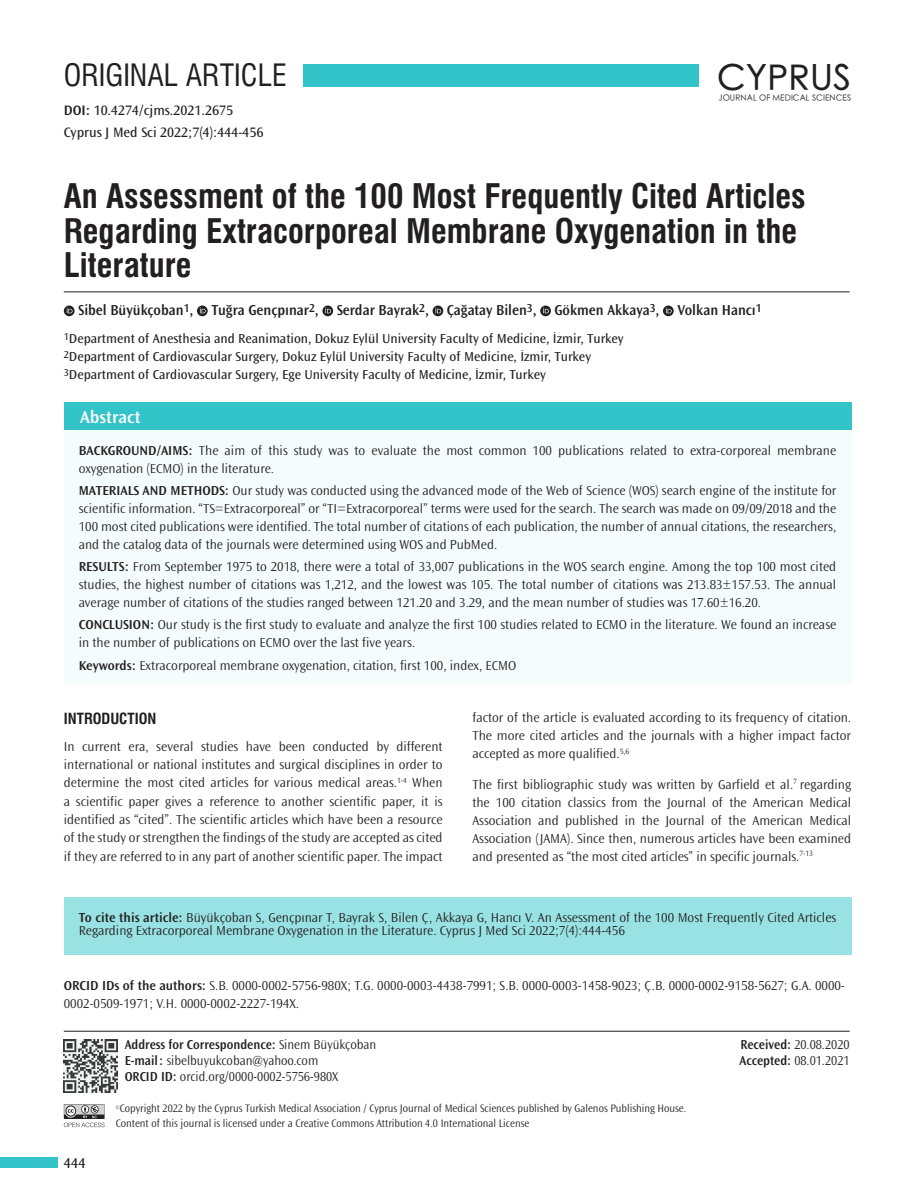
<style>
.page{position:relative;width:915px;height:1191px;background:#fff}
.page>*{position:absolute;margin:0;border:0;box-sizing:border-box;transform-origin:0 0}
.t1{font:500 35.1px "ST Heiti SC";letter-spacing:.01em;color:#231f20}
.BASLIK{font:33px/34.5px "Swiss Condensed Bold Tr";color:#231f20}
.TARZ{font:30px "Swiss Condensed Tr";color:#231f20}
.t2{font:600 18px "Ocean Sans Std";color:#fff}
.YAZARLAR{font:600 15px "Ocean Sans Std";color:#231f20;scale:.96 1}
.ARA_BASLIK{font:15px "Swiss Condensed Bold Tr";color:#231f20}
.t3{font:15px "Ocean Sans Std";color:#231f20}
.KISA_AD{font:14.25px "Ocean Sans Std";color:#231f20}
.DOI{font:14.25px "Ocean Sans Std";color:#231f20}
.OZET{font:300 13.5px/18px "Ocean Sans Std";color:#231f20}
.YAZI{font:300 13.5px/18.3px "Ocean Sans Std";color:#231f20;text-align:justify}
.KURUM{font:13.5px "Ocean Sans Std";color:#231f20}
.CİTE_AS{font:300 13.5px/13.5px "Ocean Sans Std";color:#231f20}
.ORCID{font:300 13.5px/18px "Ocean Sans Std";color:#231f20}
.YAZI-2{font:300 13.5px "Ocean Sans Std";color:#231f20;scale:.95 1}
.t4{font:600 13.5px "Ocean Sans Std";color:#231f20;scale:.95 1}
.t5{font:300 11.25px/15px "Ocean Sans Std";color:#231f20;scale:.95 1}
.t6{font:300 8.25px "ST Heiti SC";letter-spacing:.01em;color:#231f20}
.t7{font:300 4.8px "Ocean Sans Std";color:#231f20;scale:.95 1}
.s1{font-weight:600}
.s2{font-weight:300}
</style>
<div class="page">
<svg style="left:64px;top:1104px;width:40px;height:23px"></svg>
<div style="left:0;top:1157px;width:57px;height:11px;background:#33c4c9"></div>
<img style="left:64px;top:1039px;width:53px;height:53px">
<svg style="left:64px;top:305px;width:10px;height:11px"></svg>
<svg style="left:67px;top:307px;width:5px;height:6px"></svg>
<svg style="left:197px;top:305px;width:11px;height:11px"></svg>
<svg style="left:200px;top:307px;width:5px;height:6px"></svg>
<svg style="left:322px;top:305px;width:11px;height:11px"></svg>
<svg style="left:325px;top:307px;width:6px;height:6px"></svg>
<svg style="left:432px;top:305px;width:11px;height:11px"></svg>
<svg style="left:435px;top:307px;width:6px;height:6px"></svg>
<svg style="left:540px;top:305px;width:10px;height:11px"></svg>
<svg style="left:543px;top:307px;width:5px;height:6px"></svg>
<svg style="left:662px;top:305px;width:11px;height:11px"></svg>
<svg style="left:665px;top:307px;width:6px;height:6px"></svg>
<hr style="left:64px;top:291px;width:785px;height:1px;background:#231f20">
<div style="left:64px;top:402px;width:786px;height:28px;background:#33c4c9"></div>
<hr style="left:64px;top:1030px;width:785px;height:1px;background:#231f20">
<div style="left:64px;top:430px;width:786px;height:254px;background:#f5fcfc"></div>
<div style="left:64px;top:897px;width:786px;height:57px;background:#99e2e4"></div>
<div style="left:303px;top:64px;width:396px;height:22px;background:#33c4c9"></div>
<p class="TARZ" style="left:64px;top:57px;width:224px">ORIGINAL ARTICLE</p>
<p class="DOI" style="left:64px;top:102px;width:171px"><span class="s1">DOI:</span> 10.4274/cjms.2021.2675</p>
<p class="KISA_AD" style="left:64px;top:124px;width:201px">Cyprus J Med Sci 2022;7(4):444-456</p>
<p class="t1" style="left:717px;top:60px;width:135px">CYPRUS</p>
<p class="t6" style="left:718px;top:91px;width:134px">JOURNAL OF MEDICAL SCIENCES</p>
<p class="BASLIK" style="left:64px;top:179px;width:743px">An Assessment of the 100 Most Frequently Cited Articles<br>Regarding Extracorporeal Membrane Oxygenation in the<br>Literature</p>
<p class="YAZARLAR" style="left:78px;top:302px;width:713px">Sibel Büyükçoban<sup>1</sup>, Tuğra Gençpınar<sup>2</sup>, Serdar Bayrak<sup>2</sup>, Çağatay Bilen<sup>3</sup>, Gökmen Akkaya<sup>3</sup>, Volkan Hancı<sup>1</sup></p>
<p class="KURUM" style="left:64px;top:331px;width:561px"><sup>1</sup>Department of Anesthesia and Reanimation, Dokuz Eylül University Faculty of Medicine, İzmir, Turkey</p>
<p class="KURUM" style="left:64px;top:349px;width:528px"><sup>2</sup>Department of Cardiovascular Surgery, Dokuz Eylül University Faculty of Medicine, İzmir, Turkey</p>
<p class="KURUM" style="left:64px;top:367px;width:483px"><sup>3</sup>Department of Cardiovascular Surgery, Ege University Faculty of Medicine, İzmir, Turkey</p>
<p class="t2" style="left:80px;top:407px;width:62px">Abstract</p>
<p class="OZET" style="left:79px;top:441px;width:758px"><span class="s1">BACKGROUND/AIMS:</span> The aim of this study was to evaluate the most common 100 publications related to extra-corporeal membrane oxygenation (ECMO) in the literature.</p>
<p class="OZET" style="left:79px;top:481px;width:758px;text-align:justify"><span class="s1">MATERIALS AND METHODS:</span> Our study was conducted using the advanced mode of the Web of Science (WOS) search engine of the institute for scientific information. “TS=Extracorporeal” or “TI=Extracorporeal” terms were used for the search. The search was made on 09/09/2018 and the 100 most cited publications were identified. The total number of citations of each publication, the number of annual citations, the researchers, and the catalog data of the journals were determined using WOS and PubMed.</p>
<p class="OZET" style="left:79px;top:558px;width:758px;text-align:justify"><span class="s1">RESULTS:</span> From September 1975 to 2018, there were a total of 33,007 publications in the WOS search engine. Among the top 100 most cited studies, the highest number of citations was 1,212, and the lowest was 105. The total number of citations was 213.83±157.53. The annual average number of citations of the studies ranged between 121.20 and 3.29, and the mean number of studies was 17.60±16.20.</p>
<p class="OZET" style="left:79px;top:616px;width:758px"><span class="s1">CONCLUSION:</span> Our study is the first study to evaluate and analyze the first 100 studies related to ECMO in the literature. We found an increase in the number of publications on ECMO over the last five years.</p>
<p class="OZET" style="left:79px;top:656px;width:439px"><span class="s1">Keywords:</span> Extracorporeal membrane oxygenation, citation, first 100, index, ECMO</p>
<p class="ARA_BASLIK" style="left:64px;top:709px;width:94px">INTRODUCTION</p>
<p class="YAZI" style="left:64px;top:737px;width:380px">In current era, several studies have been conducted by different international or national institutes and surgical disciplines in order to determine the most cited articles for various medical areas.<sup>1-4</sup> When a scientific paper gives a reference to another scientific paper, it is identified as “cited”. The scientific articles which have been a resource of the study or strengthen the findings of the study are accepted as cited if they are referred to in any part of another scientific paper. The impact</p>
<p class="YAZI" style="left:472px;top:709px;width:380px">factor of the article is evaluated according to its frequency of citation.<br>The more cited articles and the journals with a higher impact factor accepted as more qualified.<sup>5,6</sup></p>
<p class="YAZI" style="left:472px;top:775px;width:380px">The first bibliographic study was written by Garfield et al.<sup>7</sup> regarding the 100 citation classics from the Journal of the American Medical Association and published in the Journal of the American Medical Association (JAMA). Since then, numerous articles have been examined and presented as “the most cited articles” in specific journals.<sup>7-13</sup></p>
<p class="CİTE_AS" style="left:79px;top:910px;width:758px"><span class="s1">To cite this article:</span> Büyükçoban S, Gençpınar T, Bayrak S, Bilen Ç, Akkaya G, Hancı V. An Assessment of the 100 Most Frequently Cited Articles<br>Regarding Extracorporeal Membrane Oxygenation in the Literature. Cyprus J Med Sci 2022;7(4):444-456</p>
<p class="ORCID" style="left:64px;top:976px;width:782px"><span class="s1">ORCID IDs of the authors:</span> S.B. 0000-0002-5756-980X; T.G. 0000-0003-4438-7991; S.B. 0000-0003-1458-9023; Ç.B. 0000-0002-9158-5627; G.A. 0000-<br>0002-0509-1971; V.H. 0000-0002-2227-194X.</p>
<p class="t3" style="left:64px;top:1154px;width:24px">444</p>
<p class="t4" style="left:125px;top:1037px;width:266px">Address for Correspondence: <span class="s2">Sinem Büyükçoban</span></p>
<p class="YAZI-2" style="left:125px;top:1053px;width:205px"><span class="s1">E-mail:</span> sibelbuyukcoban@yahoo.com</p>
<p class="YAZI-2" style="left:125px;top:1069px;width:226px"><span class="s1">ORCID ID:</span> orcid.org/0000-0002-5756-980X</p>
<p class="t5" style="left:116px;top:1101px;width:602px;text-indent:4px">Copyright 2022 by the Cyprus Turkish Medical Association / Cyprus Journal of Medical Sciences published by Galenos Publishing House.<br>Content of this journal is licensed under a Creative Commons Attribution 4.0 International License</p>
<p class="t7" style="left:116px;top:1105px;width:6px">©</p>
<p class="YAZI-2" style="left:740px;top:1037px;width:116px"><span class="s1">Received:</span> 20.08.2020</p>
<p class="YAZI-2" style="left:739px;top:1053px;width:117px"><span class="s1">Accepted:</span> 08.01.2021</p>
</div>
